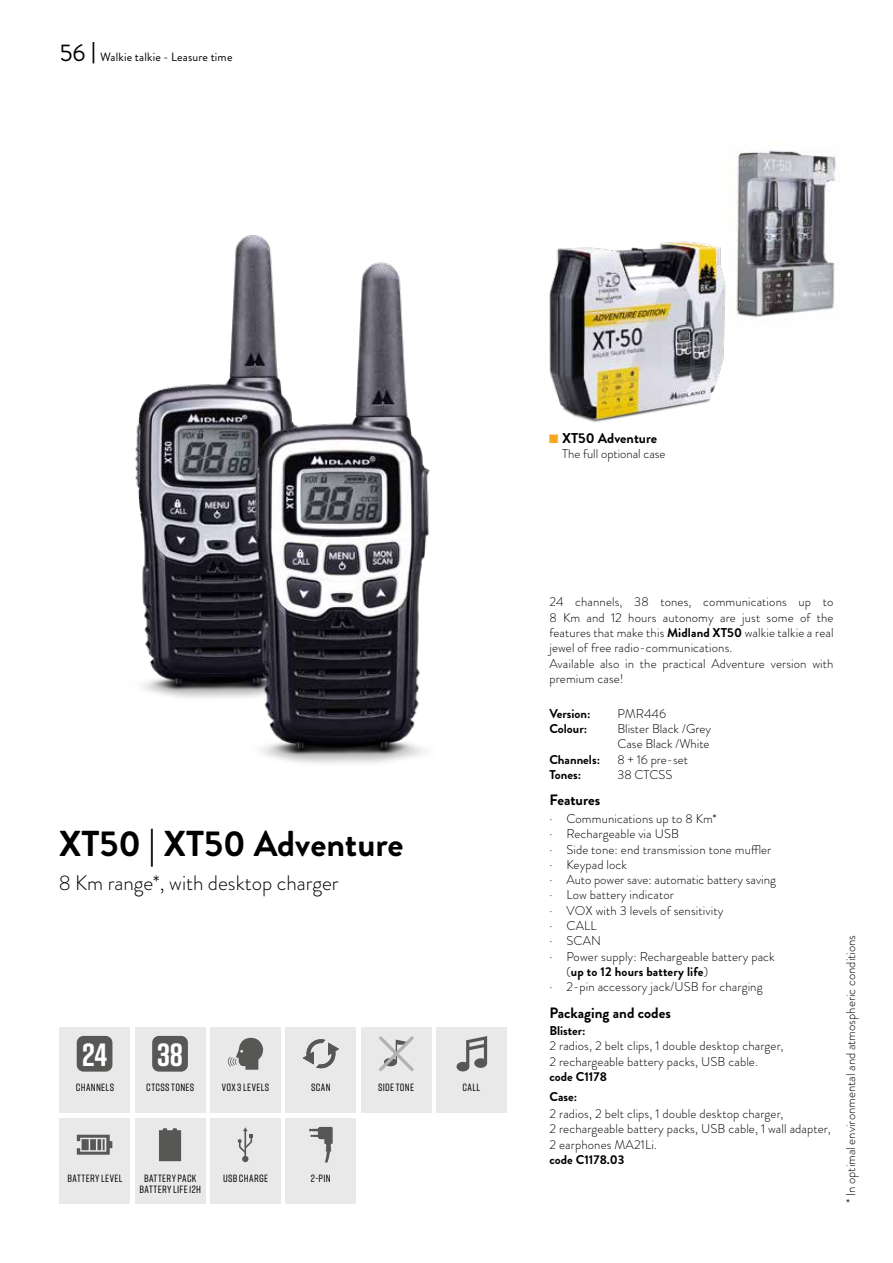
<style>
.page{position:relative;width:893px;height:1263px;background:#fff}
.page>*{position:absolute;margin:0;border:0;box-sizing:border-box;transform-origin:0 0}
.t1{font:700 36px "Brandon Grotesque";color:#000}
.t2{font:700 32.1px "Rift";color:#fff}
.t3{font:300 21px "Brandon Grotesque";color:#000}
.t4{font:700 15px "Brandon Grotesque";color:#000}
.t5{font:700 14.25px "Brandon Grotesque";color:#000}
.t6{font:300 12.75px/15.3px "Brandon Grotesque";letter-spacing:.01em;color:#000}
.t7{font:700 12.75px/19.5px "Brandon Grotesque";color:#000}
.t8{font:12px "Brandon Grotesque";letter-spacing:.01em;color:#000}
.t9{font:500 10.5px/11.2px "Rift";letter-spacing:.03em;color:#000;text-align:center}
.s1{font-size:24px}
.s2{font-family:"Rift";font-weight:500;font-size:24px}
.s3{font-family:"PT Mono";font-weight:400;color:#f7a823}
.s4{font-weight:700}
.s5{font-weight:300}
</style>
<div class="page">
<div style="left:60px;top:1028px;width:70px;height:85px;background:#e9e9e9"></div>
<div style="left:135px;top:1028px;width:70px;height:85px;background:#e9e9e9"></div>
<div style="left:210px;top:1028px;width:71px;height:85px;background:#e9e9e9"></div>
<div style="left:286px;top:1028px;width:70px;height:85px;background:#e9e9e9"></div>
<div style="left:361px;top:1028px;width:70px;height:85px;background:#e9e9e9"></div>
<div style="left:437px;top:1028px;width:70px;height:85px;background:#e9e9e9"></div>
<div style="left:60px;top:1118px;width:70px;height:85px;background:#e9e9e9"></div>
<div style="left:210px;top:1118px;width:71px;height:85px;background:#e9e9e9"></div>
<div style="left:286px;top:1118px;width:70px;height:85px;background:#e9e9e9"></div>
<div style="left:135px;top:1118px;width:70px;height:85px;background:#e9e9e9"></div>
<img style="left:737px;top:149px;width:99px;height:167px">
<img style="left:135px;top:236px;width:111px;height:462px">
<img style="left:246px;top:235px;width:184px;height:529px">
<img style="left:549px;top:208px;width:217px;height:215px">
<svg style="left:379px;top:1036px;width:35px;height:35px"></svg>
<svg style="left:228px;top:1038px;width:35px;height:32px"></svg>
<svg style="left:159px;top:1128px;width:22px;height:33px"></svg>
<div style="left:77px;top:1036px;width:35px;height:35px;background:#575756;border-radius:7px"></div>
<div style="left:152px;top:1036px;width:36px;height:35px;background:#575756;border-radius:7px"></div>
<svg style="left:456px;top:1036px;width:31px;height:35px"></svg>
<svg style="left:77px;top:1135px;width:35px;height:20px"></svg>
<svg style="left:309px;top:1127px;width:24px;height:35px"></svg>
<svg style="left:302px;top:1039px;width:37px;height:29px"></svg>
<svg style="left:238px;top:1127px;width:15px;height:35px"></svg>
<p class="t8" style="left:60px;top:49px;width:174px"><span class="s1">56</span> <span class="s2">|</span> Walkie talkie - Leasure time</p>
<h1 class="t1" style="left:59px;top:818px;width:346px">XT50 | XT50 Adventure</h1>
<h3 class="t3" style="left:59px;top:868px;width:282px">8 Km range*, with desktop charger</h3>
<h2 class="t2" style="left:82px;top:1032px;width:26px">24</h2>
<h2 class="t2" style="left:157px;top:1032px;width:28px">38</h2>
<p class="t9" style="left:76px;top:1081px;width:40px">CHANNELS</p>
<p class="t9" style="left:146px;top:1081px;width:50px">CTCSS TONES</p>
<p class="t9" style="left:222px;top:1081px;width:49px">VOX 3 LEVELS</p>
<p class="t9" style="left:311px;top:1081px;width:21px">SCAN</p>
<p class="t9" style="left:378px;top:1081px;width:38px">SIDE TONE</p>
<p class="t9" style="left:462px;top:1081px;width:19px">CALL</p>
<p class="t9" style="left:68px;top:1172px;width:56px">BATTERY LEVEL</p>
<p class="t9" style="left:140px;top:1172px;width:63px">BATTERY PACK<br>BATTERY LIFE 12H</p>
<p class="t9" style="left:223px;top:1172px;width:46px">USB CHARGE</p>
<p class="t9" style="left:311px;top:1172px;width:21px">2-PIN</p>
<p class="t5" style="left:549px;top:428px;width:109px"><span class="s3">■</span> XT50 Adventure</p>
<p class="t6" style="left:562px;top:446px;width:105px">The full optional case</p>
<p class="t6" style="left:549px;top:594px;width:286px">24 channels, 38 tones, communications up to 8 Km and 12 hours autonomy are just some of the features that make this <span class="s4">Midland XT50</span> walkie talkie a real jewel of free radio-communications.<br>Available also in the practical Adventure version with premium case!</p>
<p class="t7" style="left:549px;top:704px;width:43px">Version:</p>
<p class="t6" style="left:617px;top:706px;width:50px">PMR446</p>
<p class="t7" style="left:549px;top:719px;width:39px">Colour:</p>
<p class="t6" style="left:617px;top:721px;width:95px">Blister Black /Grey<br>Case Black /White</p>
<p class="t7" style="left:549px;top:750px;width:52px">Channels:</p>
<p class="t6" style="left:617px;top:752px;width:72px">8 + 16 pre-set</p>
<p class="t7" style="left:549px;top:765px;width:33px">Tones:</p>
<p class="t6" style="left:617px;top:767px;width:57px">38 CTCSS</p>
<p class="t4" style="left:549px;top:790px;width:52px">Features</p>
<p class="t6" style="left:549px;top:811px;width:169px">· Communications up to 8 Km*</p>
<p class="t6" style="left:549px;top:826px;width:131px">· Rechargeable via USB</p>
<p class="t6" style="left:549px;top:841px;width:224px">· Side tone: end transmission tone muffler</p>
<p class="t6" style="left:549px;top:857px;width:79px">· Keypad lock</p>
<p class="t6" style="left:549px;top:872px;width:228px">· Auto power save: automatic battery saving</p>
<p class="t6" style="left:549px;top:887px;width:126px">· Low battery indicator</p>
<p class="t6" style="left:549px;top:903px;width:176px">· VOX with 3 levels of sensitivity</p>
<p class="t6" style="left:549px;top:918px;width:49px">· CALL</p>
<p class="t6" style="left:549px;top:933px;width:53px">· SCAN</p>
<p class="t6" style="left:549px;top:949px;width:227px">· Power supply: Rechargeable battery pack</p>
<p class="t7" style="left:566px;top:962px;width:143px"><span class="s5">(</span>up to 12 hours battery life<span class="s5">)</span></p>
<p class="t6" style="left:549px;top:979px;width:215px">· 2-pin accessory jack/USB for charging</p>
<p class="t4" style="left:549px;top:1002px;width:123px">Packaging and codes</p>
<p class="t7" style="left:549px;top:1021px;width:38px">Blister:</p>
<p class="t6" style="left:549px;top:1038px;width:236px">2 radios, 2 belt clips, 1 double desktop charger,<br>2 rechargeable battery packs, USB cable.</p>
<p class="t7" style="left:549px;top:1067px;width:59px">code C1178<br>Case:</p>
<p class="t6" style="left:549px;top:1106px;width:283px">2 radios, 2 belt clips, 1 double desktop charger,<br>2 rechargeable battery packs, USB cable, 1 wall adapter,<br>2 earphones MA21Li.</p>
<p class="t7" style="left:549px;top:1150px;width:76px">code C1178.03</p>
<p class="t6" style="left:843px;top:1203px;width:270px;rotate:-90deg">* In optimal environmental and atmospheric conditions</p>
</div>
